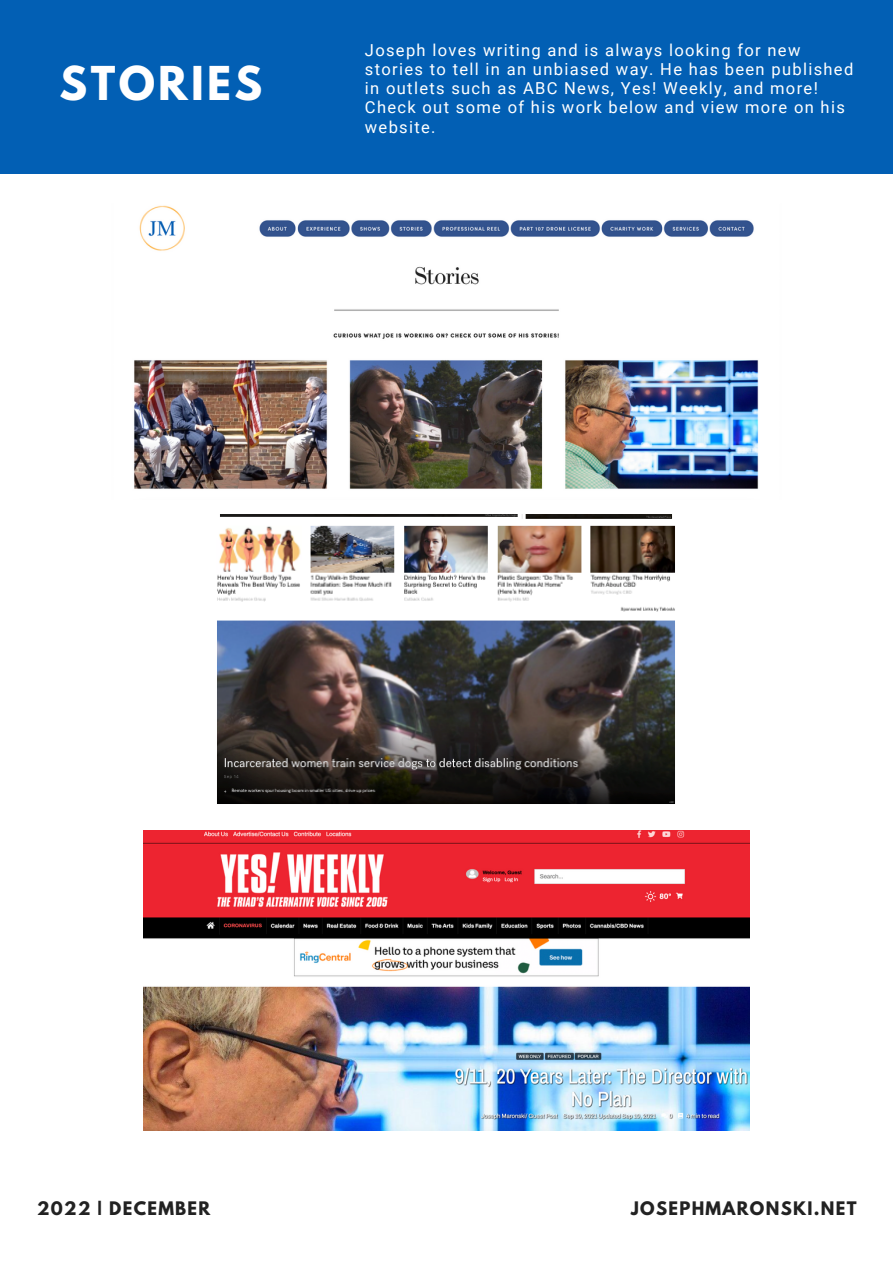
<style>
.page{position:relative;width:893px;height:1264px;background:#fff}
.page>*{position:absolute;margin:0;border:0;box-sizing:border-box;transform-origin:0 0}
.t1{font:700 41.25px "League Spartan";letter-spacing:.08em;color:#fff}
.t2{font:16.5px/19px "Roboto";letter-spacing:.08em;color:#fff}
.t3{font:700 16.5px "League Spartan";letter-spacing:.08em;color:#222}
</style>
<div class="page">
<div style="left:0;top:0;width:892px;height:173px;background:#025fb4"></div>
<img style="left:217px;top:514px;width:458px;height:290px">
<img style="left:143px;top:830px;width:606px;height:300px">
<img style="left:134px;top:205px;width:625px;height:284px">
<h1 class="t1" style="left:60px;top:63px;width:204px">STORIES</h1>
<p class="t2" style="left:365px;top:41px;width:490px">Joseph loves writing and is always looking for new stories to tell in an unbiased way. He has been published in outlets such as ABC News, Yes! Weekly, and more!<br>Check out some of his work below and view more on his website.</p>
<p class="t3" style="left:37px;top:1200px;width:175px">2022 | DECEMBER</p>
<p class="t3" style="left:631px;top:1200px;width:227px">JOSEPHMARONSKI.NET</p>
</div>
